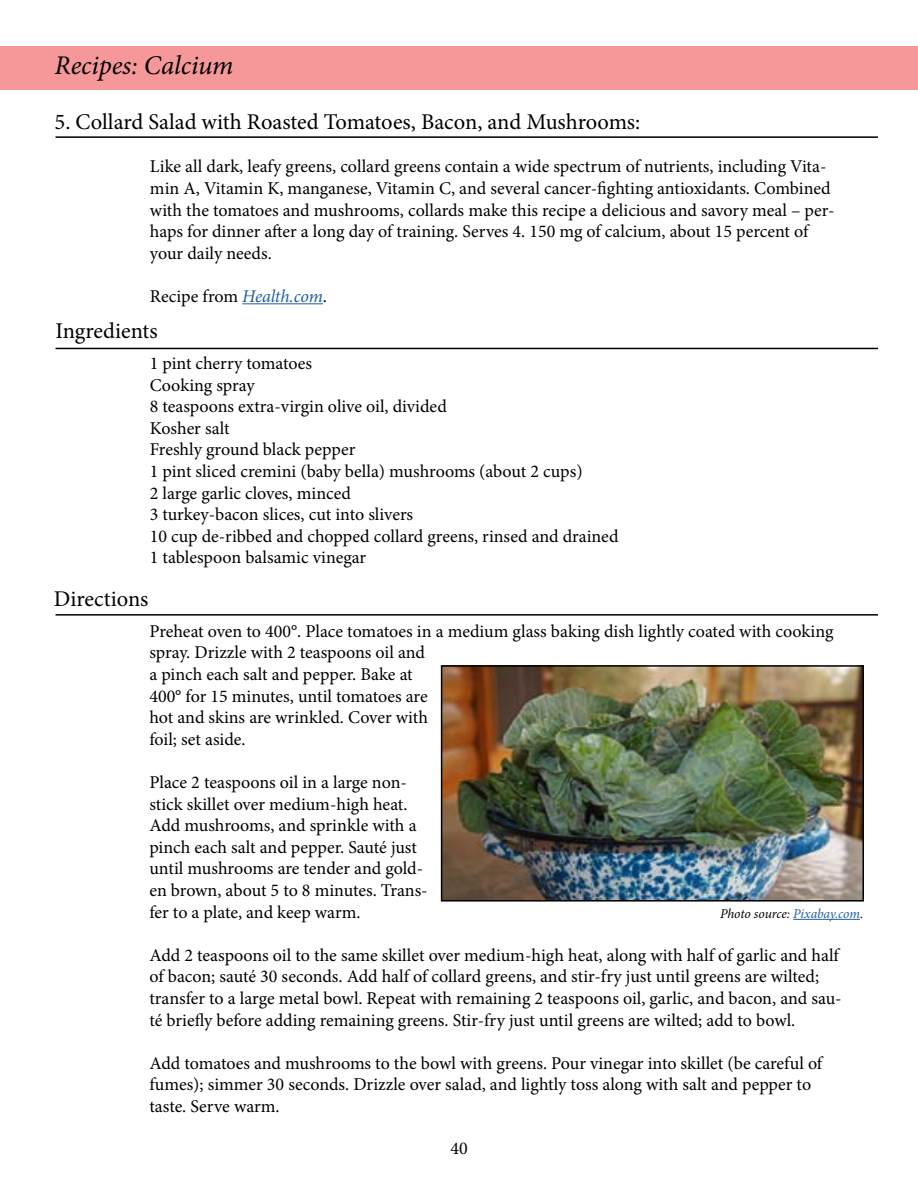
<style>
.page{position:relative;width:918px;height:1188px;background:#fff}
.page>*{position:absolute;margin:0;border:0;box-sizing:border-box;transform-origin:0 0}
.t1{font:italic 27px "Minion Pro";letter-spacing:-.005em;color:#000}
.t2{font:22.5px "Minion Pro";color:#000}
.t3{font:18px/21.6px "Minion Pro";color:#000}
.t4{font:italic 13.5px "Minion Pro";letter-spacing:-.005em;color:#000}
.s1{font-style:italic;color:#215e9e}
.s2{color:#215e9e}
</style>
<div class="page">
<div style="left:0;top:46px;width:918px;height:43px;background:#f69899"></div>
<hr style="left:242px;top:303px;width:81px;height:1px;background:#215e9e">
<img style="left:444px;top:668px;width:417px;height:231px">
<div style="left:441px;top:665px;width:423px;height:237px;border:2px solid #000"></div>
<hr style="left:56px;top:136px;width:822px;height:2px;background:#000">
<hr style="left:56px;top:348px;width:822px;height:1px;background:#000">
<hr style="left:56px;top:614px;width:822px;height:2px;background:#000">
<hr style="left:793px;top:919px;width:67px;height:1px;background:#215e9e">
<h1 class="t1" style="left:55px;top:47px;width:180px">Recipes: Calcium</h1>
<p class="t2" style="left:55px;top:107px;width:587px">5. Collard Salad with Roasted Tomatoes, Bacon, and Mushrooms:</p>
<p class="t3" style="left:150px;top:156px;width:686px">Like all dark, leafy greens, collard greens contain a wide spectrum of nutrients, including Vita&shy;min A, Vitamin K, manganese, Vitamin C, and several cancer-fighting antioxidants. Combined with the tomatoes and mushrooms, collards make this recipe a delicious and savory meal – per&shy;haps for dinner after a long day of training. Serves 4. 150 mg of calcium, about 15 percent of your daily needs.</p>
<p class="t3" style="left:150px;top:286px;width:179px">Recipe from <span class="s1">Health.com</span>.</p>
<p class="t2" style="left:56px;top:316px;width:104px">Ingredients</p>
<p class="t3" style="left:150px;top:352px;width:470px">1 pint cherry tomatoes<br>Cooking spray<br>8 teaspoons extra-virgin olive oil, divided<br>Kosher salt<br>Freshly ground black pepper<br>1 pint sliced cremini (baby bella) mushrooms (about 2 cups)<br>2 large garlic cloves, minced<br>3 turkey-bacon slices, cut into slivers<br>10 cup de-ribbed and chopped collard greens, rinsed and drained 1 tablespoon balsamic vinegar</p>
<p class="t2" style="left:54px;top:584px;width:96px">Directions</p>
<p class="t3" style="left:149px;top:620px;width:686px">Preheat oven to 400°. Place tomatoes in a medium glass baking dish lightly coated with cooking spray. Drizzle with 2 teaspoons oil and<br>a pinch each salt and pepper. Bake at<br>400° for 15 minutes, until tomatoes are<br>hot and skins are wrinkled. Cover with<br>foil; set aside.</p>
<p class="t3" style="left:149px;top:772px;width:280px">Place 2 teaspoons oil in a large non&shy;stick skillet over medium-high heat.<br>Add mushrooms, and sprinkle with a pinch each salt and pepper. Sauté just until mushrooms are tender and gold&shy;en brown, about 5 to 8 minutes. Trans&shy;fer to a plate, and keep warm.</p>
<p class="t3" style="left:149px;top:944px;width:694px">Add 2 teaspoons oil to the same skillet over medium-high heat, along with half of garlic and half of bacon; sauté 30 seconds. Add half of collard greens, and stir-fry just until greens are wilted; transfer to a large metal bowl. Repeat with remaining 2 teaspoons oil, garlic, and bacon, and sau&shy;té briefly before adding remaining greens. Stir-fry just until greens are wilted; add to bowl.</p>
<p class="t3" style="left:149px;top:1052px;width:674px">Add tomatoes and mushrooms to the bowl with greens. Pour vinegar into skillet (be careful of fumes); simmer 30 seconds. Drizzle over salad, and lightly toss along with salt and pepper to taste. Serve warm.</p>
<p class="t4" style="left:720px;top:904px;width:145px">Photo source: <span class="s2">Pixabay.com</span>.</p>
<p class="t3" style="left:450px;top:1138px;width:19px">40</p>
</div>
